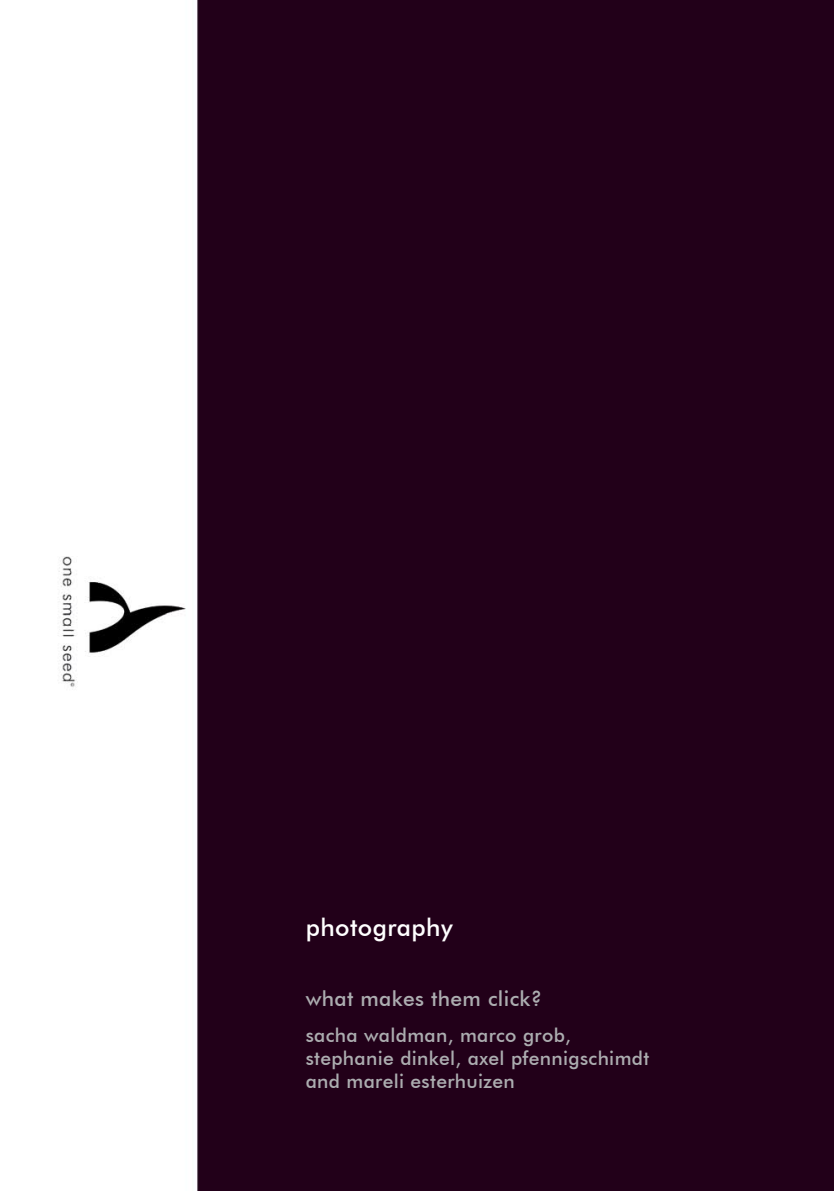
<style>
.page{position:relative;width:834px;height:1191px;background:#fff}
.page>*{position:absolute;margin:0;border:0;box-sizing:border-box;transform-origin:0 0}
.t1{font:500 24.5px "Futura BT";letter-spacing:.015em;color:#fff}
.t2{font:500 21px "Futura BT";letter-spacing:.015em;color:#acadb0}
.t3{font:500 19.25px "Futura BT";letter-spacing:.015em;color:#acadb0}
</style>
<div class="page">
<img style="left:59px;top:0;width:774px;height:1191px">
<p class="t1" style="left:305px;top:913px;width:148px">photography</p>
<p class="t2" style="left:305px;top:985px;width:238px">what makes them click?</p>
<p class="t3" style="left:305px;top:1023px;width:267px">sacha waldman, marco grob,</p>
<p class="t3" style="left:305px;top:1046px;width:345px">stephanie dinkel, axel pfennigschimdt</p>
<p class="t3" style="left:305px;top:1069px;width:211px">and mareli esterhuizen</p>
</div>
